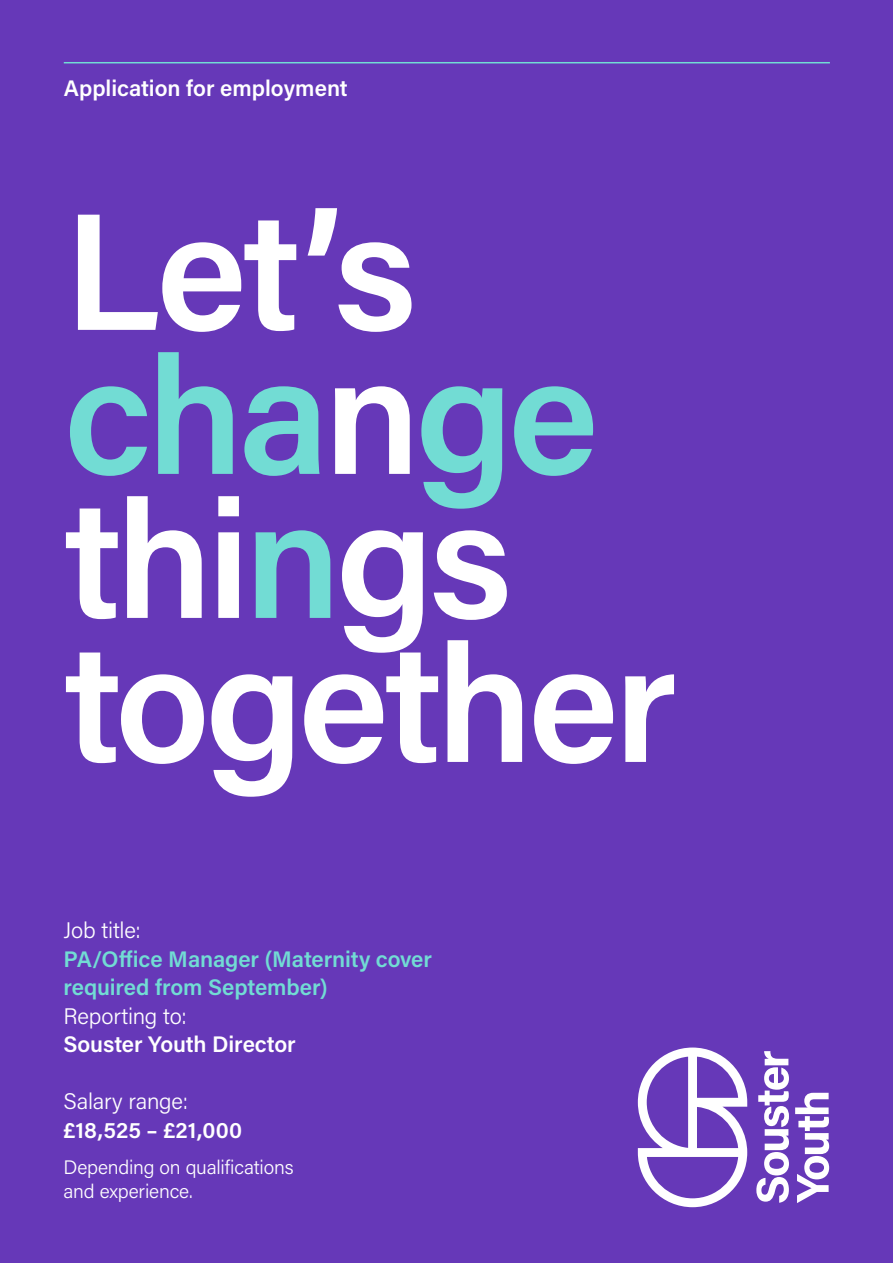
<style>
.page{position:relative;width:893px;height:1263px;background:#6638b8}
.page>*{position:absolute;margin:0;border:0;box-sizing:border-box;transform-origin:0 0}
.t1{font:600 166.5px "Acumin Pro";letter-spacing:-.03em;color:#fff}
.t2{font:600 166.5px/144px "Acumin Pro";letter-spacing:-.035em;color:#72dcd4}
.t3{font:600 22.5px "Acumin Pro";color:#fff}
.t4{font:600 22.5px/28.5px "Acumin Pro";letter-spacing:-.005em;color:#72dcd4}
.t5{font:300 22.5px "Acumin Pro";letter-spacing:-.01em;color:#fff}
.t6{font:300 19.5px/24px "Acumin Pro";letter-spacing:-.01em;color:#fff}
.s1{color:#fff}
</style>
<div class="page">
<svg style="left:638px;top:1047px;width:109px;height:160px"></svg>
<svg style="left:756px;top:1051px;width:33px;height:152px"></svg>
<svg style="left:795px;top:1093px;width:34px;height:110px"></svg>
<hr style="left:64px;top:62px;width:766px;height:1px;background:#72dcd4">
<p class="t3" style="left:64px;top:73px;width:285px">Application for employment</p>
<p class="t1" style="left:64px;top:155px;width:355px">Let’s</p>
<p class="t2" style="left:64px;top:336px;width:536px">cha<span class="s1">n</span>ge <span class="s1">thi</span>n<span class="s1">gs</span></p>
<p class="t1" style="left:64px;top:587px;width:615px">together</p>
<p class="t5" style="left:63px;top:915px;width:79px">Job title:</p>
<p class="t4" style="left:63px;top:943px;width:370px">PA/Office Manager (Maternity cover required from September)</p>
<p class="t5" style="left:63px;top:1000px;width:125px">Reporting to:</p>
<p class="t3" style="left:63px;top:1028px;width:234px">Souster Youth Director</p>
<p class="t5" style="left:63px;top:1086px;width:126px">Salary range:</p>
<p class="t3" style="left:63px;top:1114px;width:180px">£18,525 – £21,000</p>
<p class="t6" style="left:63px;top:1154px;width:232px">Depending on qualifications and experience.</p>
</div>
